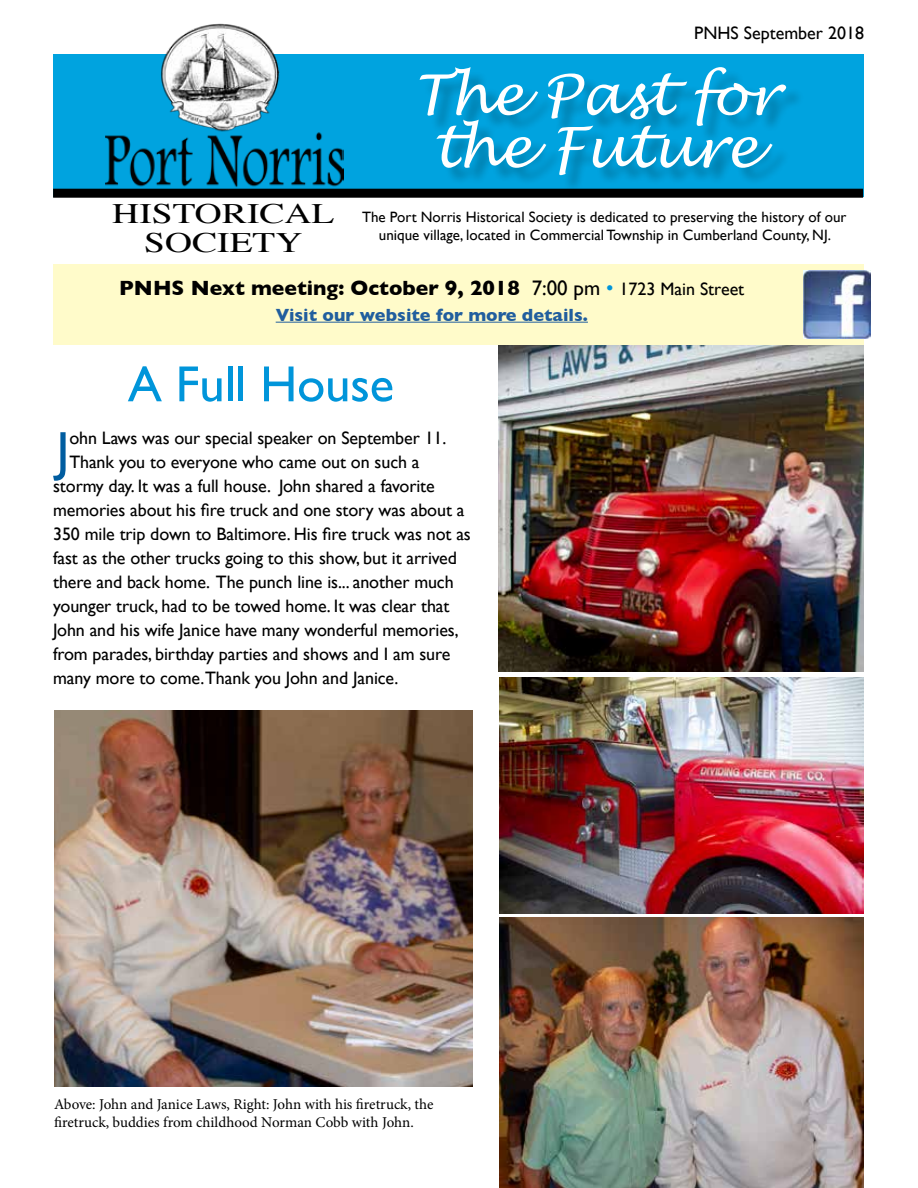
<style>
.page{position:relative;width:918px;height:1188px;background:#fff}
.page>*{position:absolute;margin:0;border:0;box-sizing:border-box;transform-origin:0 0}
.t1{font:italic 55.5px/52.5px "Lucida Handwriting";color:#fff;text-align:center}
.t2{font:53.25px "Gill Sans";color:#005da0}
.t3{font:51px "Gill Sans";letter-spacing:-.005em;color:#0095da}
.t4{font:28.2px/28.5px "Times";color:#000;text-align:center;scale:1.33 1}
.t5{font:700 21px "Gill Sans";color:#000}
.t6{font:18px "Gill Sans";letter-spacing:-.005em;color:#000}
.t7{font:700 18px "Gill Sans";color:#215e9e}
.t8{font:15px/18px "Gill Sans";color:#000;text-align:center}
.t9{font:15px/18px "Minion Pro";color:#000}
.s1{font-weight:400}
.s2{font-weight:400;color:#0095da}
.s3{font-weight:400;font-size:18px}
</style>
<div class="page">
<div style="left:53px;top:264px;width:810px;height:80px;background:#fffbca"></div>
<div style="left:53px;top:54px;width:810px;height:142px;background:#00a3df"></div>
<img style="left:105px;top:23px;width:238px;height:166px">
<div style="left:423px;top:70px;width:382px;height:123px;background:#000;opacity:.25"></div>
<img style="left:803px;top:271px;width:67px;height:67px">
<div style="left:53px;top:189px;width:810px;height:9px;background:#000"></div>
<hr style="left:276px;top:322px;width:312px;height:1px;background:#215e9e">
<img style="left:54px;top:711px;width:418px;height:375px">
<img style="left:499px;top:345px;width:364px;height:326px">
<img style="left:500px;top:678px;width:363px;height:235px">
<img style="left:500px;top:918px;width:364px;height:270px">
<p class="t6" style="left:694px;top:23px;width:171px">PNHS September 2018</p>
<h1 class="t1" style="left:413px;top:71px;width:367px">The Past for the Future</h1>
<p class="t8" style="left:362px;top:208px;width:486px">The Port Norris Historical Society is dedicated to preserving the history of our unique village, located in Commercial Township in Cumberland County, NJ.</p>
<h3 class="t4" style="left:112px;top:197px;width:169px">HISTORICAL<br>SOCIETY</h3>
<p class="t5" style="left:119px;top:272px;width:626px">PNHS Next meeting: October 9, 2018 <span class="s1">7:00 pm</span> <span class="s2">•</span> <span class="s3">1723 Main Street</span></p>
<p class="t7" style="left:276px;top:300px;width:314px">Visit our website for more details.</p>
<h3 class="t3" style="left:128px;top:354px;width:268px">A Full House</h3>
<h2 class="t2" style="left:56px;top:419px;width:15px">J</h2>
<p class="t6" style="left:69px;top:428px;width:379px">ohn Laws was our special speaker on September 11.</p>
<p class="t6" style="left:69px;top:452px;width:352px">Thank you to everyone who came out on such a</p>
<p class="t6" style="left:53px;top:476px;width:383px">stormy day. It was a full house. John shared a favorite</p>
<p class="t6" style="left:53px;top:500px;width:413px">memories about his fire truck and one story was about a</p>
<p class="t6" style="left:53px;top:524px;width:419px">350 mile trip down to Baltimore. His fire truck was not as</p>
<p class="t6" style="left:53px;top:548px;width:405px">fast as the other trucks going to this show, but it arrived</p>
<p class="t6" style="left:53px;top:572px;width:402px">there and back home. The punch line is... another much</p>
<p class="t6" style="left:53px;top:596px;width:398px">younger truck, had to be towed home. It was clear that</p>
<p class="t6" style="left:53px;top:620px;width:407px">John and his wife Janice have many wonderful memories,</p>
<p class="t6" style="left:53px;top:644px;width:399px">from parades, birthday parties and shows and I am sure</p>
<p class="t6" style="left:53px;top:668px;width:347px">many more to come.Thank you John and Janice.</p>
<p class="t9" style="left:54px;top:1095px;width:381px">Above: John and Janice Laws, Right: John with his firetruck, the firetruck, buddies from childhood Norman Cobb with John.</p>
</div>
